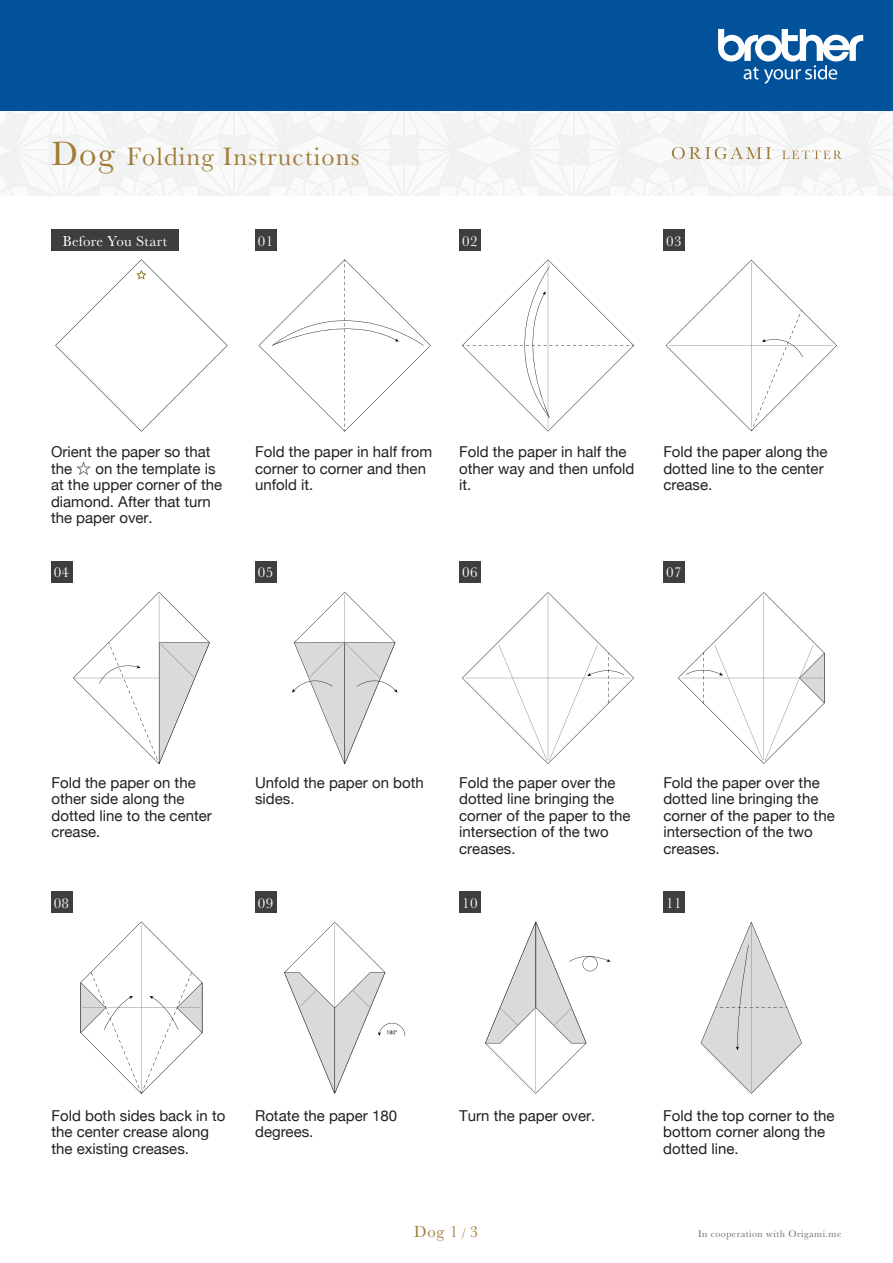
<style>
.page{position:relative;width:893px;height:1263px;background:#fff}
.page>*{position:absolute;margin:0;border:0;box-sizing:border-box;transform-origin:0 0}
.t1{font:25.95px "Baskerville URW";letter-spacing:.045em;color:#a07c36}
.t2{font:16.5px "Baskerville URW";color:#a07c36}
.t3{font:15px/16.5px "Helvetica Neue";color:#231f20}
.t4{font:14.85px "Baskerville URW";letter-spacing:.025em;color:#fff}
.t5{font:9.9px "Baskerville URW";letter-spacing:.045em;color:#67696b}
.s1{font-size:34.65px}
.s2{font-family:"Koz Go Pr 6 N"}
.s3{font-size:12.3px}
</style>
<div class="page">
<svg style="left:259px;top:259px;width:172px;height:172px"></svg>
<svg style="left:462px;top:260px;width:172px;height:171px"></svg>
<svg style="left:666px;top:260px;width:171px;height:171px"></svg>
<svg style="left:73px;top:592px;width:137px;height:172px"></svg>
<svg style="left:292px;top:592px;width:105px;height:172px"></svg>
<svg style="left:462px;top:592px;width:172px;height:172px"></svg>
<svg style="left:678px;top:592px;width:147px;height:172px"></svg>
<svg style="left:81px;top:921px;width:121px;height:173px"></svg>
<svg style="left:284px;top:922px;width:121px;height:171px"></svg>
<svg style="left:485px;top:922px;width:126px;height:172px"></svg>
<svg style="left:701px;top:922px;width:101px;height:172px"></svg>
<svg style="left:55px;top:259px;width:172px;height:173px"></svg>
<div style="left:51px;top:230px;width:128px;height:21px;background:#3e3e3f"></div>
<div style="left:255px;top:230px;width:21px;height:21px;background:#3e3e3f"></div>
<div style="left:459px;top:230px;width:21px;height:21px;background:#3e3e3f"></div>
<div style="left:663px;top:230px;width:22px;height:21px;background:#3e3e3f"></div>
<div style="left:255px;top:561px;width:21px;height:21px;background:#3e3e3f"></div>
<div style="left:51px;top:561px;width:21px;height:21px;background:#3e3e3f"></div>
<div style="left:459px;top:561px;width:21px;height:21px;background:#3e3e3f"></div>
<div style="left:663px;top:561px;width:22px;height:21px;background:#3e3e3f"></div>
<div style="left:255px;top:892px;width:21px;height:21px;background:#3e3e3f"></div>
<div style="left:51px;top:892px;width:21px;height:21px;background:#3e3e3f"></div>
<div style="left:459px;top:892px;width:21px;height:21px;background:#3e3e3f"></div>
<div style="left:663px;top:892px;width:22px;height:21px;background:#3e3e3f"></div>
<div style="left:0;top:111px;width:893px;height:85px;background:#f5f6f6"></div>
<svg style="left:672px;top:147px;width:170px;height:12px"></svg>
<div style="left:0;top:0;width:893px;height:111px;background:#01519b"></div>
<svg style="left:718px;top:29px;width:145px;height:55px"></svg>
<h1 class="t1" style="left:51px;top:139px;width:310px"><span class="s1">Dog</span> Folding Instructions</h1>
<p class="t4" style="left:63px;top:231px;width:106px">Before You Start</p>
<p class="t4" style="left:258px;top:231px;width:17px">01</p>
<p class="t4" style="left:462px;top:231px;width:17px">02</p>
<p class="t4" style="left:666px;top:231px;width:17px">03</p>
<p class="t3" style="left:51px;top:444px;width:173px">Orient the paper so that the <span class="s2">☆</span> on the template is at the upper corner of the diamond. After that turn the paper over.</p>
<p class="t3" style="left:255px;top:444px;width:178px">Fold the paper in half from corner to corner and then unfold it.</p>
<p class="t3" style="left:459px;top:444px;width:177px">Fold the paper in half the other way and then unfold it.</p>
<p class="t3" style="left:663px;top:444px;width:166px">Fold the paper along the dotted line to the center crease.</p>
<p class="t4" style="left:54px;top:562px;width:17px">04</p>
<p class="t4" style="left:258px;top:562px;width:17px">05</p>
<p class="t4" style="left:462px;top:562px;width:17px">06</p>
<p class="t4" style="left:666px;top:562px;width:17px">07</p>
<p class="t3" style="left:52px;top:775px;width:162px">Fold the paper on the other side along the dotted line to the center crease.</p>
<p class="t3" style="left:255px;top:775px;width:170px">Unfold the paper on both sides.</p>
<p class="t3" style="left:459px;top:775px;width:173px">Fold the paper over the dotted line bringing the corner of the paper to the intersection of the two creases.</p>
<p class="t3" style="left:663px;top:775px;width:173px">Fold the paper over the dotted line bringing the corner of the paper to the intersection of the two creases.</p>
<p class="t4" style="left:54px;top:893px;width:17px">08</p>
<p class="t4" style="left:258px;top:893px;width:17px">09</p>
<p class="t4" style="left:462px;top:893px;width:17px">10</p>
<p class="t4" style="left:666px;top:893px;width:17px">11</p>
<p class="t3" style="left:52px;top:1108px;width:175px">Fold both sides back in to the center crease along the existing creases.</p>
<p class="t3" style="left:255px;top:1108px;width:143px">Rotate the paper 180 degrees.</p>
<p class="t3" style="left:459px;top:1108px;width:138px">Turn the paper over.</p>
<p class="t3" style="left:663px;top:1108px;width:173px">Fold the top corner to the bottom corner along the dotted line.</p>
<p class="t2" style="left:414px;top:1220px;width:66px">Dog 1 <span class="s3">/</span>3</p>
<p class="t5" style="left:698px;top:1227px;width:145px">In cooperation with Origami.me</p>
</div>
